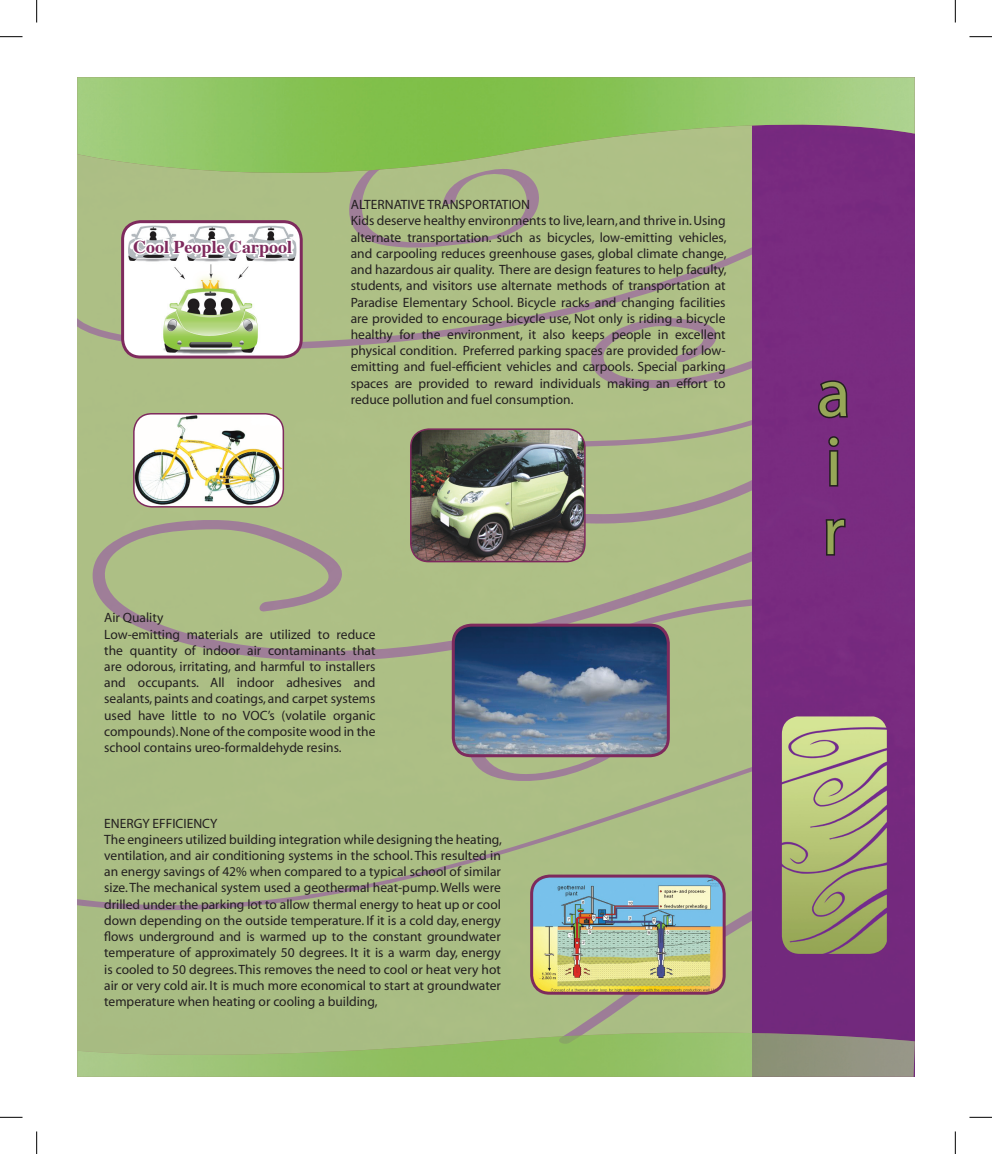
<style>
.page{position:relative;width:992px;height:1154px;background:#fff}
.page>*{position:absolute;margin:0;border:0;box-sizing:border-box;transform-origin:0 0}
.t1{font:69px/69px "Myriad";color:#96a757}
.t2{font:700 18px "Times";color:#7e2a5d}
.t3{font:13.5px/16.2px "Myriad";color:#231f20}
</style>
<div class="page">
<div style="left:77px;top:77px;width:678px;height:999px;background:#adbf85"></div>
<svg style="left:77px;top:233px;width:382px;height:116px"></svg>
<svg style="left:349px;top:174px;width:177px;height:73px"></svg>
<svg style="left:93px;top:431px;width:659px;height:230px"></svg>
<svg style="left:459px;top:175px;width:293px;height:348px"></svg>
<svg style="left:467px;top:594px;width:285px;height:91px"></svg>
<svg style="left:461px;top:685px;width:291px;height:132px"></svg>
<div style="left:752px;top:174px;width:162px;height:643px;background:#792b80"></div>
<svg style="left:816px;top:379px;width:33px;height:41px"></svg>
<svg style="left:826px;top:434px;width:14px;height:54px"></svg>
<svg style="left:823px;top:517px;width:23px;height:40px"></svg>
<img style="left:453px;top:625px;width:215px;height:130px">
<div style="left:451px;top:623px;width:218px;height:134px;border:3px solid #7e2a5d;border-radius:18px"></div>
<img style="left:123px;top:224px;width:178px;height:133px">
<div style="left:121px;top:220px;width:182px;height:138px;border:3px solid #7e2a5d;border-radius:18px"></div>
<svg style="left:130px;top:236px;width:165px;height:60px;background:#eaebe8"></svg>
<img style="left:410px;top:429px;width:174px;height:132px">
<div style="left:410px;top:428px;width:175px;height:134px;border:2px solid #7e2a5d;border-radius:18px"></div>
<img style="left:134px;top:414px;width:149px;height:93px">
<div style="left:133px;top:413px;width:151px;height:94px;border:2px solid #7e2a5d;border-radius:18px"></div>
<img style="left:77px;top:77px;width:837px;height:97px">
<svg style="left:77px;top:817px;width:837px;height:215px"></svg>
<img style="left:78px;top:1032px;width:836px;height:44px">
<img style="left:781px;top:716px;width:105px;height:237px">
<svg style="left:0;top:36px;width:22px;height:1px"></svg>
<svg style="left:969px;top:36px;width:22px;height:1px"></svg>
<svg style="left:0;top:1116px;width:22px;height:1px"></svg>
<svg style="left:969px;top:1116px;width:22px;height:1px"></svg>
<svg style="left:36px;top:0;width:1px;height:23px"></svg>
<svg style="left:36px;top:1131px;width:1px;height:22px"></svg>
<svg style="left:954px;top:0;width:1px;height:23px"></svg>
<svg style="left:954px;top:1131px;width:1px;height:22px"></svg>
<h2 class="t2" style="left:133px;top:229px;width:160px">Cool People Carpool</h2>
<p class="t3" style="left:351px;top:197px;width:377px">ALTERNATIVE TRANSPORTATION<br>Kids deserve healthy environments to live, learn, and thrive in. Using alternate transportation. such as bicycles, low-emitting vehicles, and carpooling reduces greenhouse gases, global climate change, and hazardous air quality. There are design features to help faculty, students, and visitors use alternate methods of transportation at Paradise Elementary School. Bicycle racks and changing facilities are provided to encourage bicycle use, Not only is riding a bicycle healthy for the environment, it also keeps people in excellent physical condition. Preferred parking spaces are provided for low&shy;emitting and fuel-efficient vehicles and carpools. Special parking spaces are provided to reward individuals making an effort to reduce pollution and fuel consumption.</p>
<p class="t3" style="left:104px;top:610px;width:273px">Air Quality<br>Low-emitting materials are utilized to reduce the quantity of indoor air contaminants that are odorous, irritating, and harmful to installers and occupants. All indoor adhesives and sealants, paints and coatings, and carpet systems used have little to no VOC’s (volatile organic compounds). None of the composite wood in the school contains ureo-formaldehyde resins.</p>
<p class="t3" style="left:104px;top:815px;width:399px">ENERGY EFFICIENCY<br>The engineers utilized building integration while designing the heating, ventilation, and air conditioning systems in the school. This resulted in an energy savings of 42% when compared to a typical school of similar size. The mechanical system used a geothermal heat-pump. Wells were drilled under the parking lot to allow thermal energy to heat up or cool down depending on the outside temperature. If it is a cold day, energy flows underground and is warmed up to the constant groundwater temperature of approximately 50 degrees. It it is a warm day, energy is cooled to 50 degrees. This removes the need to cool or heat very hot air or very cold air. It is much more economical to start at groundwater temperature when heating or cooling a building,</p>
<h1 class="t1" style="left:817px;top:361px;width:35px">a i r</h1>
</div>
